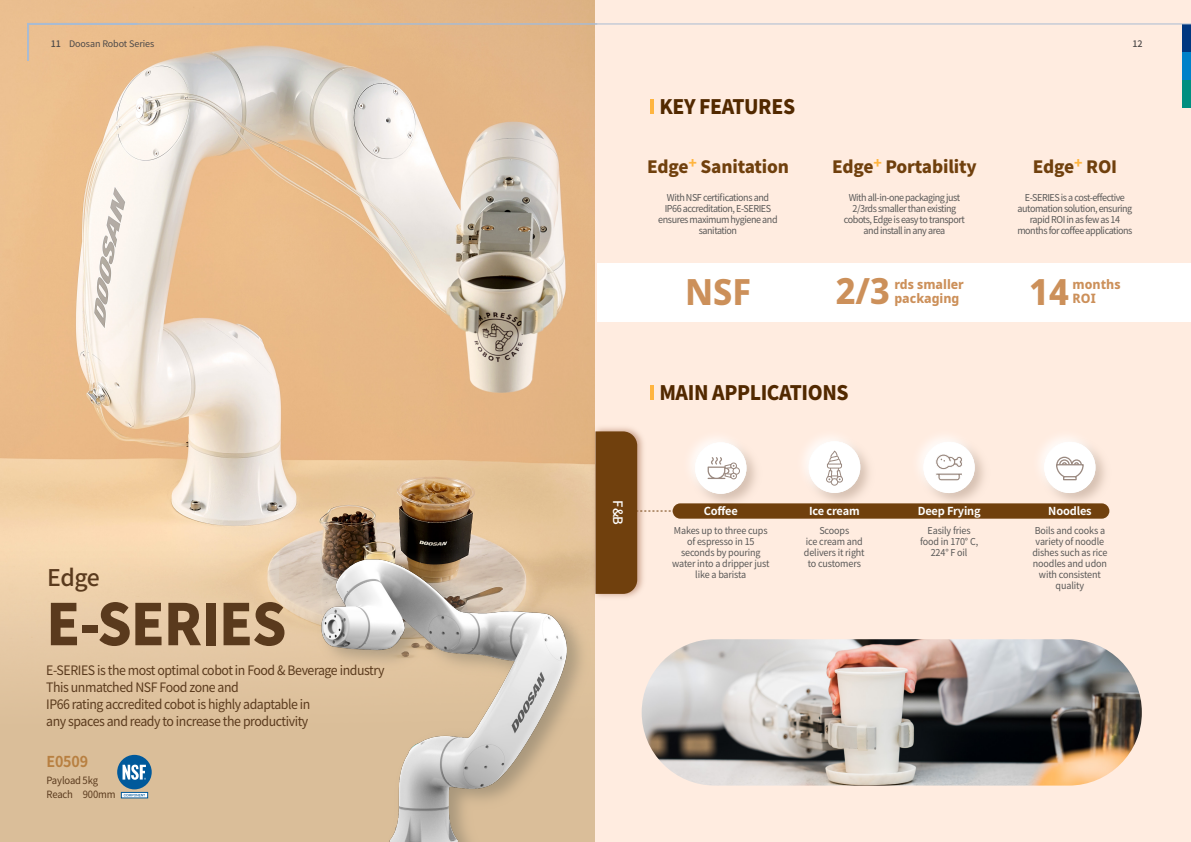
<style>
.page{position:relative;width:1191px;height:842px;background:#fff}
.page>*{position:absolute;margin:0;border:0;box-sizing:border-box;transform-origin:0 0}
.t1{font:900 57px "Noto Sans CJ Kkr";letter-spacing:-.02em;color:#5a3a1d;scale:.95 1}
.t2{font:800 36px "Noto Sans";color:#cc905a;scale:.95 1}
.t3{font:500 23px "Noto Sans CJ Kkr";color:#5a3a1d}
.t4{font:900 20px "Noto Sans CJ Kkr";letter-spacing:-.02em;color:#522900;scale:.95 1}
.t5{font:900 17px "Noto Sans CJ Kkr";letter-spacing:-.01em;color:#70400d}
.t6{font:700 15px "Noto Sans CJ Kkr";letter-spacing:-.015em;color:#b88041;scale:.95 1}
.t7{font:13px/17px "Noto Sans CJ Kkr";letter-spacing:-.035em;color:#5a3a1d;scale:.95 1}
.t8{font:800 13px/13.7px "Noto Sans";color:#cc905a;scale:.95 1}
.t9{font:500 13px "Noto Sans CJ Kkr";color:#fff}
.t10{font:700 11px "Noto Sans CJ Kkr";letter-spacing:-.015em;color:#fff}
.t11{font:10px/13.2px "Noto Sans CJ Kkr";letter-spacing:-.015em;color:#5a3a1d;scale:.95 1}
.t12{font:9.5px/11px "Noto Sans CJ Kkr";letter-spacing:-.05em;color:#595857;text-align:center;scale:.95 1}
.t13{font:9.5px/11px "Noto Sans CJ Kkr";letter-spacing:-.015em;color:#595857;text-align:center;scale:.95 1}
.t14{font:9px "Noto Sans CJ Kkr";letter-spacing:-.01em;color:#4c4949}
.t15{font:500 9px "Noto Sans CJ Kkr";color:#4c4949}
.s1{font-weight:500}
</style>
<div class="page">
<img style="left:0;top:0;width:595px;height:552px">
<div style="left:0;top:552px;width:607px;height:290px;background:linear-gradient(to bottom,#f1d3ae,#d3b893)"></div>
<div style="left:595px;top:0;width:596px;height:842px;background:#ffece0"></div>
<img style="left:776px;top:639px;width:365px;height:146px">
<img style="left:589px;top:423px;width:47px;height:43px">
<hr style="left:650px;top:385px;width:4px;height:15px;background:#ffb540">
<img style="left:52px;top:466px;width:724px;height:376px">
<div style="left:672px;top:503px;width:437px;height:16px;background:#70400d;border-radius:8px"></div>
<svg style="left:595px;top:431px;width:83px;height:163px"></svg>
<hr style="left:650px;top:100px;width:4px;height:14px;background:#ffb540">
<div style="left:597px;top:263px;width:594px;height:58px;background:#fff"></div>
<div style="left:1182px;top:24px;width:9px;height:28px;background:#003780"></div>
<div style="left:1182px;top:52px;width:9px;height:28px;background:#0081c9"></div>
<div style="left:1182px;top:80px;width:9px;height:28px;background:#008f80"></div>
<hr style="left:28px;top:24px;width:1163px;height:1px;background:#a9bbd2">
<div style="left:26px;top:22px;width:113px;height:41px;background:#ebbe8d"></div>
<img style="left:688px;top:466px;width:77px;height:38px">
<img style="left:678px;top:438px;width:77px;height:64px">
<div style="left:695px;top:442px;width:51px;height:52px;background:#fff;border-radius:50%"></div>
<svg style="left:707px;top:457px;width:33px;height:23px"></svg>
<img style="left:1037px;top:468px;width:73px;height:44px">
<img style="left:1037px;top:437px;width:67px;height:65px">
<div style="left:1044px;top:442px;width:51px;height:51px;background:#fff;border-radius:50%"></div>
<div style="left:1056px;top:457px;width:16px;height:16px;border:1px solid #9a8980;border-radius:50%"></div>
<div style="left:1059px;top:459px;width:10px;height:11px;border:1px solid #9a8980;border-radius:50%"></div>
<div style="left:1071px;top:459px;width:10px;height:11px;border:1px solid #9a8980;border-radius:50%"></div>
<svg style="left:1056px;top:462px;width:28px;height:17px"></svg>
<svg style="left:1063px;top:476px;width:13px;height:4px"></svg>
<img style="left:916px;top:468px;width:77px;height:36px">
<img style="left:916px;top:437px;width:67px;height:65px">
<div style="left:923px;top:442px;width:51px;height:51px;background:#fff;border-radius:50%"></div>
<svg style="left:936px;top:454px;width:26px;height:27px"></svg>
<img style="left:801px;top:501px;width:78px;height:3px">
<img style="left:804px;top:437px;width:65px;height:64px">
<div style="left:808px;top:441px;width:52px;height:52px;background:#fff;border-radius:50%"></div>
<svg style="left:825px;top:451px;width:18px;height:43px"></svg>
<div style="left:117px;top:755px;width:35px;height:34px;background:#00599b;border-radius:50%"></div>
<svg style="left:122px;top:765px;width:24px;height:15px"></svg>
<svg style="left:121px;top:792px;width:27px;height:6px"></svg>
<svg style="left:124px;top:794px;width:21px;height:2px"></svg>
<p class="t14" style="left:51px;top:38px;width:105px"><span class="s1">11</span> Doosan Robot Series</p>
<p class="t15" style="left:1132px;top:38px;width:12px">12</p>
<h3 class="t4" style="left:659px;top:96px;width:144px">KEY FEATURES</h3>
<h3 class="t5" style="left:647px;top:157px;width:143px">Edge<sup>+</sup> Sanitation</h3>
<h3 class="t5" style="left:1032px;top:157px;width:86px">Edge<sup>+</sup> ROI</h3>
<h3 class="t5" style="left:832px;top:157px;width:146px">Edge<sup>+</sup> Portability</h3>
<p class="t12" style="left:658px;top:192px;width:127px">With NSF certifications and<br>IP66 accreditation, E-SERIES ensures maximum hygiene and sanitation</p>
<p class="t12" style="left:844px;top:192px;width:129px">With all-in-one packaging just<br>2/3rds smaller than existing cobots, Edge is easy to transport and install in any area</p>
<p class="t12" style="left:1017px;top:192px;width:123px">E-SERIES is a cost-effective automation solution, ensuring rapid ROI in as few as 14 months for coffee applications</p>
<h2 class="t2" style="left:685px;top:266px;width:71px">NSF</h2>
<h2 class="t2" style="left:836px;top:265px;width:58px">2/3</h2>
<h3 class="t8" style="left:894px;top:278px;width:75px">rds smaller packaging</h3>
<h2 class="t2" style="left:1029px;top:266px;width:43px">14</h2>
<h3 class="t8" style="left:1072px;top:278px;width:52px">months</h3>
<h3 class="t8" style="left:1072px;top:291px;width:26px">ROI</h3>
<h3 class="t3" style="left:47px;top:564px;width:54px">Edge</h3>
<h1 class="t1" style="left:46px;top:592px;width:254px">E-SERIES</h1>
<h3 class="t7" style="left:46px;top:662px;width:358px">E-SERIES is the most optimal cobot in Food &amp; Beverage industry This unmatched NSF Food zone and<br>IP66 rating accredited cobot is highly adaptable in<br>any spaces and ready to increase the productivity</h3>
<h3 class="t6" style="left:47px;top:753px;width:45px">E0509</h3>
<p class="t11" style="left:47px;top:774px;width:74px">Payload 5kg<br>Reach 900mm</p>
<h3 class="t4" style="left:659px;top:381px;width:201px">MAIN APPLICATIONS</h3>
<h3 class="t9" style="left:625px;top:500px;width:26px;rotate:90deg">F&amp;B</h3>
<p class="t10" style="left:704px;top:505px;width:35px">Coffee</p>
<p class="t13" style="left:672px;top:525px;width:104px">Makes up to three cups of espresso in 15 seconds by pouring water into a dripper just like a barista</p>
<p class="t10" style="left:809px;top:505px;width:52px">Ice cream</p>
<p class="t13" style="left:804px;top:525px;width:65px">Scoops<br>ice cream and delivers it right to customers</p>
<p class="t10" style="left:917px;top:505px;width:64px">Deep Frying</p>
<p class="t13" style="left:920px;top:525px;width:63px">Easily fries food in 170° C,<br>224° F oil</p>
<p class="t10" style="left:1048px;top:505px;width:45px">Noodles</p>
<p class="t13" style="left:1032px;top:525px;width:81px">Boils and cooks a variety of noodle dishes such as rice noodles and udon with consistent quality</p>
</div>
